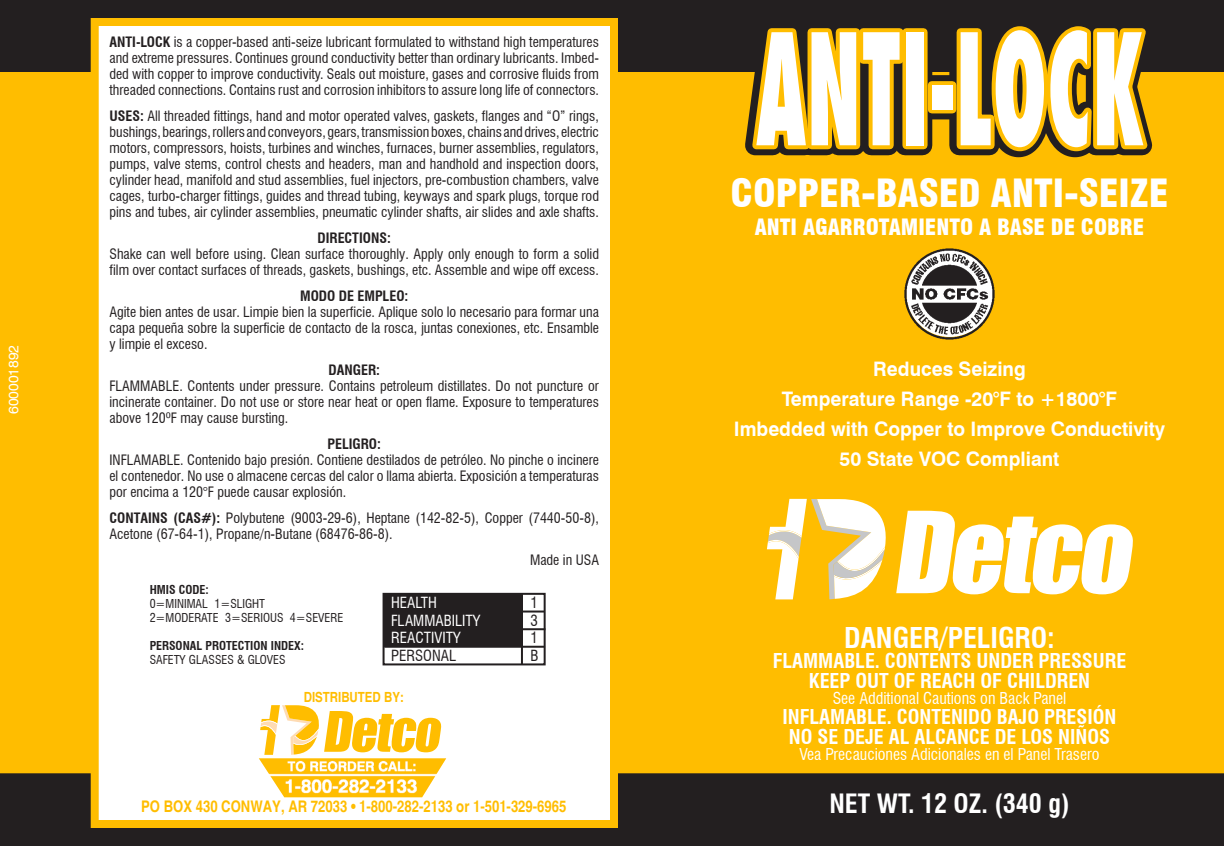
<style>
.page{position:relative;width:1224px;height:846px;background:#231f20}
.page>*{position:absolute;margin:0;border:0;box-sizing:border-box;transform-origin:0 0}
.t1{font:800 condensed 150px "Futura";color:#fff;scale:.56 1}
.t2{font:900 condensed 38px "Swiss 721 BT";color:#fff}
.CAUTION{font:700 condensed 28px "Swiss 721 BT";color:#fff}
.t3{font:700 condensed 26px "Swiss 721 BT";color:#fff}
.t4{font:900 condensed 22px "Swiss 721 BT";color:#fff}
.t5{font:700 20px "Swiss 721 BT";color:#fff;scale:.96 1}
.CAUTION-2{font:700 condensed 20px "Swiss 721 BT";color:#fff}
.CAUTION2{font:700 condensed 20px "Swiss 721 BT";color:#fff}
.CAUTION2-2{font:condensed 16px "Swiss 721 BT";color:#fff}
.t6{font:700 condensed 16px "Helvetica";color:#ffbd00}
.t7{font:condensed 15px "Swiss 721 BT";color:#fff}
.t8{font:condensed 15px "Swiss 721 BT";color:#231f20}
.Body_text{font:condensed 14px/16px "Swiss 721 BT";color:#231f20;text-align:justify}
.zbody{font:condensed 14px/16px "Swiss 721 BT";color:#231f20;text-align:justify}
.Body_text-2{font:700 condensed 14px "Swiss 721 BT";color:#231f20}
.t9{font:700 condensed 14px "Helvetica";color:#ffbd00}
.t10{font:14px "Swiss 721 BT";color:#fff}
.t11{font:condensed 12px "Swiss 721 BT";color:#231f20}
.t12{font:700 condensed 12px "Swiss 721 BT";color:#231f20}
.s1{font-weight:700}
</style>
<div class="page">
<div style="left:0;top:72px;width:1224px;height:701px;background:#ffbd00"></div>
<div style="left:91px;top:18px;width:527px;height:810px;background:#fff;border:8px solid #ffbd00"></div>
<svg style="left:732px;top:28px;width:186px;height:140px"></svg>
<div style="left:902px;top:28px;width:26px;height:121px;border:8px solid #ffbd00"></div>
<div style="left:928px;top:81px;width:28px;height:32px;border:8px solid #ffbd00"></div>
<svg style="left:939px;top:26px;width:229px;height:261px"></svg>
<img style="left:259px;top:758px;width:187px;height:39px">
<svg style="left:260px;top:705px;width:181px;height:50px"></svg>
<svg style="left:896px;top:511px;width:237px;height:83px;background:#ffe8a7"></svg>
<svg style="left:767px;top:499px;width:122px;height:100px;background:#f8d983"></svg>
<img style="left:899px;top:243px;width:101px;height:101px">
<div style="left:383px;top:595px;width:140px;height:52px;background:#231f20"></div>
<div style="left:383px;top:593px;width:163px;height:72px;border:2px solid #231f20"></div>
<hr style="left:384px;top:646px;width:161px;height:2px;background:#231f20">
<hr style="left:383px;top:611px;width:161px;height:2px;background:#231f20">
<hr style="left:384px;top:628px;width:161px;height:2px;background:#231f20">
<hr style="left:521px;top:594px;width:2px;height:71px;background:#231f20">
<p class="t10" style="left:5px;top:414px;width:71px;rotate:-90deg">600001892</p>
<p class="zbody" style="left:110px;top:34px;width:491px"><span class="s1">ANTI-LOCK</span> is a copper-based anti-seize lubricant formulated to withstand high temperatures and extreme pressures. Continues ground conductivity better than ordinary lubricants. Imbed&shy;ded with copper to improve conductivity. Seals out moisture, gases and corrosive fluids from threaded connections. Contains rust and corrosion inhibitors to assure long life of connectors.</p>
<p class="Body_text" style="left:110px;top:108px;width:491px"><span class="s1">USES:</span> All threaded fittings, hand and motor operated valves, gaskets, flanges and “O” rings, bushings, bearings, rollers and conveyors, gears, transmission boxes, chains and drives, electric motors, compressors, hoists, turbines and winches, furnaces, burner assemblies, regulators, pumps, valve stems, control chests and headers, man and handhold and inspection doors, cylinder head, manifold and stud assemblies, fuel injectors, pre-combustion chambers, valve cages, turbo-charger fittings, guides and thread tubing, keyways and spark plugs, torque rod pins and tubes, air cylinder assemblies, pneumatic cylinder shafts, air slides and axle shafts.</p>
<p class="Body_text-2" style="left:318px;top:230px;width:75px">DIRECTIONS:</p>
<p class="Body_text" style="left:110px;top:246px;width:491px">Shake can well before using. Clean surface thoroughly. Apply only enough to form a solid film over contact surfaces of threads, gaskets, bushings, etc. Assemble and wipe off excess.</p>
<p class="Body_text-2" style="left:300px;top:288px;width:110px">MODO DE EMPLEO:</p>
<p class="Body_text" style="left:110px;top:304px;width:491px">Agite bien antes de usar. Limpie bien la superficie. Aplique solo lo necesario para formar una capa pequeña sobre la superficie de contacto de la rosca, juntas conexiones, etc. Ensamble y limpie el exceso.</p>
<p class="Body_text-2" style="left:329px;top:362px;width:53px">DANGER:</p>
<p class="Body_text" style="left:110px;top:378px;width:491px">FLAMMABLE. Contents under pressure. Contains petroleum distillates. Do not puncture or incinerate container. Do not use or store near heat or open flame. Exposure to temperatures above 120ºF may cause bursting.</p>
<p class="Body_text-2" style="left:328px;top:436px;width:55px">PELIGRO:</p>
<p class="Body_text" style="left:110px;top:452px;width:491px">INFLAMABLE. Contenido bajo presión. Contiene destilados de petróleo. No pinche o incinere el contenedor. No use o almacene cercas del calor o llama abierta. Exposición a temperaturas por encima a 120°F puede causar explosión.</p>
<p class="Body_text" style="left:110px;top:510px;width:491px"><span class="s1">CONTAINS (CAS#):</span> Polybutene (9003-29-6), Heptane (142-82-5), Copper (7440-50-8),<br>Acetone (67-64-1), Propane/n-Butane (68476-86-8).</p>
<p class="zbody" style="left:530px;top:552px;width:71px">Made in USA</p>
<p class="t7" style="left:391px;top:594px;width:47px">HEALTH</p>
<p class="t8" style="left:531px;top:594px;width:9px">1</p>
<p class="t7" style="left:391px;top:611px;width:91px">FLAMMABILITY</p>
<p class="t8" style="left:531px;top:611px;width:9px">3</p>
<p class="t7" style="left:391px;top:629px;width:71px">REACTIVITY</p>
<p class="t8" style="left:531px;top:629px;width:9px">1</p>
<p class="t8" style="left:391px;top:646px;width:66px">PERSONAL</p>
<p class="t8" style="left:531px;top:646px;width:10px">B</p>
<p class="t12" style="left:150px;top:583px;width:61px">HMIS CODE:</p>
<p class="t11" style="left:150px;top:597px;width:117px">0=MINIMAL 1=SLIGHT</p>
<p class="t11" style="left:150px;top:611px;width:195px">2=MODERATE 3=SERIOUS 4=SEVERE</p>
<p class="t12" style="left:150px;top:639px;width:156px">PERSONAL PROTECTION INDEX:</p>
<p class="t11" style="left:150px;top:653px;width:137px">SAFETY GLASSES &amp; GLOVES</p>
<p class="t9" style="left:304px;top:689px;width:102px">DISTRIBUTED BY:</p>
<p class="t6" style="left:141px;top:797px;width:427px">PO BOX 430 CONWAY, AR 72033 • 1-800-282-2133 or 1-501-329-6965</p>
<p class="t1" style="left:756px;top:-5px;width:697px">ANTI-LOCK</p>
<p class="t2" style="left:731px;top:170px;width:439px">COPPER-BASED ANTI-SEIZE</p>
<p class="t4" style="left:755px;top:214px;width:391px">ANTI AGARROTAMIENTO A BASE DE COBRE</p>
<p class="t5" style="left:873px;top:357px;width:160px">Reduces Seizing</p>
<p class="t5" style="left:782px;top:387px;width:351px">Temperature Range -20°F to +1800°F</p>
<p class="t5" style="left:734px;top:417px;width:451px">Imbedded with Copper to Improve Conductivity</p>
<p class="t5" style="left:840px;top:447px;width:230px">50 State VOC Compliant</p>
<p class="CAUTION" style="left:844px;top:621px;width:212px">DANGER/PELIGRO:</p>
<p class="CAUTION-2" style="left:773px;top:649px;width:355px">FLAMMABLE. CONTENTS UNDER PRESSURE</p>
<p class="CAUTION2" style="left:809px;top:669px;width:283px">KEEP OUT OF REACH OF CHILDREN</p>
<p class="CAUTION2-2" style="left:833px;top:688px;width:235px">See Additional Cautions on Back Panel</p>
<p class="CAUTION-2" style="left:782px;top:705px;width:336px">INFLAMABLE. CONTENIDO BAJO PRESIÓN</p>
<p class="CAUTION-2" style="left:789px;top:725px;width:323px">NO SE DEJE AL ALCANCE DE LOS NIÑOS</p>
<p class="CAUTION2-2" style="left:800px;top:744px;width:301px">Vea Precauciones Adicionales en el Panel Trasero</p>
<p class="t3" style="left:829px;top:788px;width:242px">NET WT. 12 OZ. (340 g)</p>
</div>
